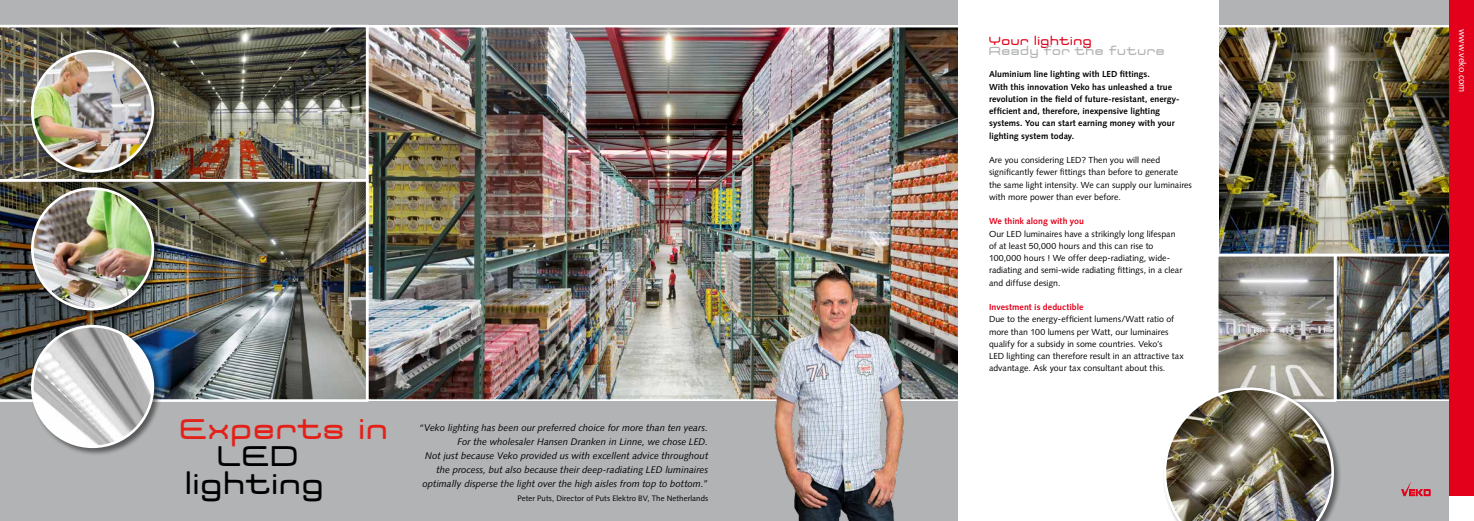
<style>
.page{position:relative;width:1474px;height:521px;background:#fff}
.page>*{position:absolute;margin:0;border:0;box-sizing:border-box;transform-origin:0 0}
.t1{font:34.04px/27.6px "Televisio";color:#000;text-align:center}
.t2{font:34.04px "Televisio";letter-spacing:-.005em;color:#e32119}
.t3{font:14px "Televisio";letter-spacing:.005em;color:#b1b3b4}
.t4{font:14px "Televisio";color:#e2001a}
.t5{font:italic 9.62px/14px "Syntax";letter-spacing:-.005em;color:#000;text-align:right}
.t6{font:9.62px "Syntax";letter-spacing:-.005em;color:#fff}
.t7{font:8.75px/12.2px "Syntax";color:#000}
.t8{font:700 8.75px/12.2px "Syntax";letter-spacing:.005em;color:#000}
.t9{font:700 8.75px "Syntax";letter-spacing:.005em;color:#e2001a}
.t10{font:7.88px "Syntax";letter-spacing:.005em;color:#000}
</style>
<div class="page">
<img style="left:370px;top:29px;width:587px;height:369px">
<div style="left:366px;top:25px;width:600px;height:377px;border:3px solid #fff"></div>
<img style="left:1219px;top:29px;width:230px;height:223px">
<div style="left:1213px;top:25px;width:260px;height:231px;border:3px solid #fff"></div>
<img style="left:1337px;top:258px;width:112px;height:140px">
<div style="left:1333px;top:254px;width:122px;height:148px;border:3px solid #fff"></div>
<div style="left:0;top:0;width:957px;height:25px;background:#b1b3b4"></div>
<div style="left:0;top:402px;width:957px;height:119px;background:#b1b3b4"></div>
<div style="left:1218px;top:402px;width:231px;height:119px;background:#b1b3b4"></div>
<div style="left:1218px;top:0;width:231px;height:25px;background:#b1b3b4"></div>
<div style="left:1449px;top:0;width:24px;height:521px;background:#e2001a"></div>
<div style="left:957px;top:0;width:261px;height:521px;background:#fff"></div>
<svg style="left:1401px;top:481px;width:29px;height:15px"></svg>
<div style="left:1449px;top:496px;width:24px;height:25px;background:#fff"></div>
<svg style="left:1219px;top:258px;width:113px;height:128px;background:#98958e"></svg>
<div style="left:1215px;top:254px;width:121px;height:148px;border:3px solid #fff"></div>
<div style="left:1162px;top:386px;width:180px;height:135px;background:#000;opacity:.5"></div>
<img style="left:1163px;top:387px;width:170px;height:134px">
<img style="left:0;top:182px;width:368px;height:220px">
<img style="left:0;top:25px;width:368px;height:157px">
<img style="left:767px;top:261px;width:141px;height:260px">
<div style="left:30px;top:48px;width:132px;height:133px;background:#000;opacity:.5"></div>
<img style="left:32px;top:51px;width:121px;height:120px">
<div style="left:31px;top:50px;width:123px;height:123px;border:3px solid #fff;border-radius:50%"></div>
<div style="left:30px;top:186px;width:132px;height:133px;background:#000;opacity:.5"></div>
<img style="left:32px;top:189px;width:121px;height:120px;border-radius:59px">
<div style="left:31px;top:187px;width:123px;height:123px;border:3px solid #fff;border-radius:50%"></div>
<div style="left:30px;top:324px;width:132px;height:132px;background:#000;opacity:.5"></div>
<img style="left:32px;top:326px;width:121px;height:121px;border-radius:60px">
<div style="left:31px;top:325px;width:123px;height:123px;border:3px solid #fff;border-radius:50%"></div>
<h1 class="t2" style="left:179px;top:410px;width:211px">Experts in</h1>
<h1 class="t1" style="left:185px;top:442px;width:141px">LED lighting</h1>
<p class="t5" style="left:418px;top:421px;width:291px">“Veko lighting has been our preferred choice for more than ten years.<br>For the wholesaler Hansen Dranken in Linne, we chose LED.<br>Not just because Veko provided us with excellent advice throughout the process, but also because their deep-radiating LED luminaires optimally disperse the light over the high aisles from top to bottom.”</p>
<p class="t10" style="left:517px;top:493px;width:192px">Peter Puts, Director of Puts Elektro BV, The Netherlands</p>
<h2 class="t4" style="left:988px;top:33px;width:105px">Your lighting</h2>
<h2 class="t3" style="left:988px;top:44px;width:178px">Ready for the future</h2>
<p class="t8" style="left:989px;top:68px;width:192px">Aluminium line lighting with LED fittings.<br>With this innovation Veko has unleashed a true revolution in the field of future-resistant, energy&shy;efficient and, therefore, inexpensive lighting systems. You can start earning money with your lighting system today.</p>
<p class="t7" style="left:989px;top:154px;width:204px">Are you considering LED? Then you will need significantly fewer fittings than before to generate the same light intensity. We can supply our luminaires with more power than ever before.</p>
<p class="t9" style="left:989px;top:216px;width:96px">We think along with you</p>
<p class="t7" style="left:989px;top:227px;width:195px">Our LED luminaires have a strikingly long lifespan of at least 50,000 hours and this can rise to 100,000 hours ! We offer deep-radiating, wide&shy;radiating and semi-wide radiating fittings, in a clear and diffuse design.</p>
<p class="t9" style="left:989px;top:302px;width:96px">Investment is deductible</p>
<p class="t7" style="left:989px;top:313px;width:196px">Due to the energy-efficient lumens/Watt ratio of more than 100 lumens per Watt, our luminaires qualify for a subsidy in some countries. Veko’s<br>LED lighting can therefore result in an attractive tax advantage. Ask your tax consultant about this.</p>
<p class="t6" style="left:1467px;top:29px;width:65px;rotate:90deg">www.veko.com</p>
</div>
